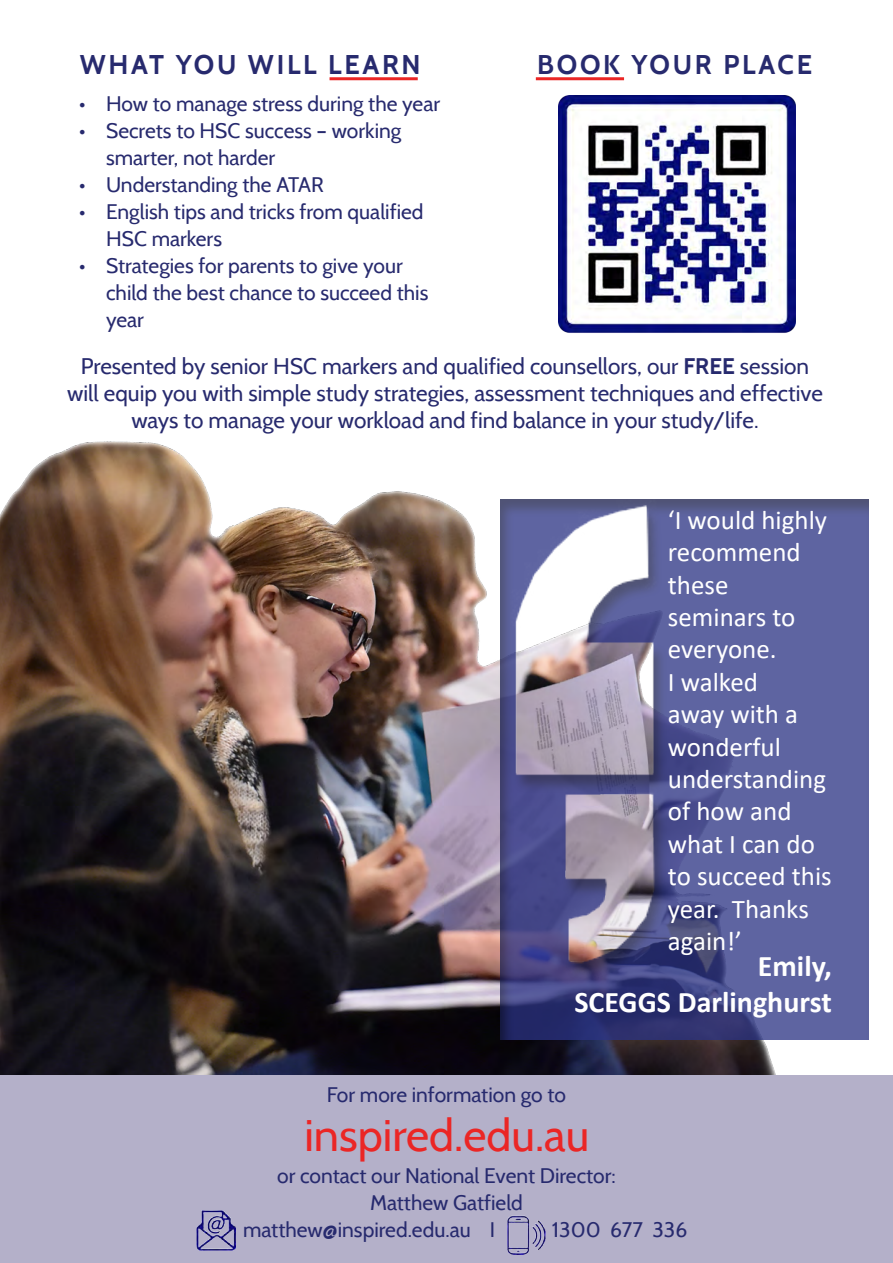
<style>
.page{position:relative;width:893px;height:1263px;background:#fff}
.page>*{position:absolute;margin:0;border:0;box-sizing:border-box;transform-origin:0 0}
.t1{font:45px "Cabin";color:#eb2625}
.t2{font:700 30px/36px "Calibri";color:#fff;text-align:right}
.t3{font:27px/32.4px "Calibri";color:#fff}
.t4{font:700 27px "Cabin";letter-spacing:.1em;color:#272a6e}
.t5{font:22.5px/27px "Cabin";color:#272a6e;text-align:center}
.t6{font:21px/27px "Cabin";color:#272a6e}
.s1{font-weight:700}
</style>
<div class="page">
<img style="left:0;top:441px;width:776px;height:634px">
<hr style="left:330px;top:77px;width:88px;height:3px;background:#eb2625">
<div style="left:487px;top:490px;width:406px;height:550px;background:#000;opacity:.45"></div>
<div style="left:0;top:1075px;width:893px;height:188px;background:#b4b0c9"></div>
<img style="left:558px;top:95px;width:238px;height:238px">
<hr style="left:536px;top:77px;width:88px;height:3px;background:#eb2625">
<img style="left:196px;top:1210px;width:39px;height:40px">
<img style="left:507px;top:1215px;width:39px;height:39px">
<p class="t4" style="left:80px;top:48px;width:342px">WHAT YOU WILL LEARN</p>
<p class="t6" style="left:79px;top:90px;width:363px">• How to manage stress during the year</p>
<p class="t6" style="left:106px;top:117px;width:297px;text-indent:-27px">• Secrets to HSC success – working smarter, not harder</p>
<p class="t6" style="left:79px;top:171px;width:246px">• Understanding the ATAR</p>
<p class="t6" style="left:106px;top:198px;width:319px;text-indent:-27px">• English tips and tricks from qualified<br>HSC markers</p>
<p class="t6" style="left:106px;top:252px;width:324px;text-indent:-27px">• Strategies for parents to give your child the best chance to succeed this year</p>
<p class="t4" style="left:537px;top:48px;width:276px">BOOK YOUR PLACE</p>
<p class="t5" style="left:67px;top:353px;width:757px">Presented by senior HSC markers and qualified counsellors, our <span class="s1">FREE</span> session will equip you with simple study strategies, assessment techniques and effective ways to manage your workload and find balance in your study/life.</p>
<p class="t3" style="left:668px;top:503px;width:165px">‘I would highly recommend these seminars to everyone.<br>I walked<br>away with a wonderful understanding of how and what I can do to succeed this year. Thanks again!’</p>
<h2 class="t2" style="left:574px;top:948px;width:259px">Emily,<br>SCEGGS Darlinghurst</h2>
<p class="t6" style="left:327px;top:1081px;width:241px">For more information go to</p>
<h1 class="t1" style="left:304px;top:1107px;width:286px">inspired.edu.au</h1>
<p class="t6" style="left:277px;top:1162px;width:340px">or contact our National Event Director:</p>
<p class="t6" style="left:370px;top:1189px;width:154px">Matthew Gatfield</p>
<p class="t6" style="left:243px;top:1216px;width:253px">matthew@inspired.edu.au I</p>
<p class="t6" style="left:552px;top:1216px;width:137px">1300 677 336</p>
</div>
